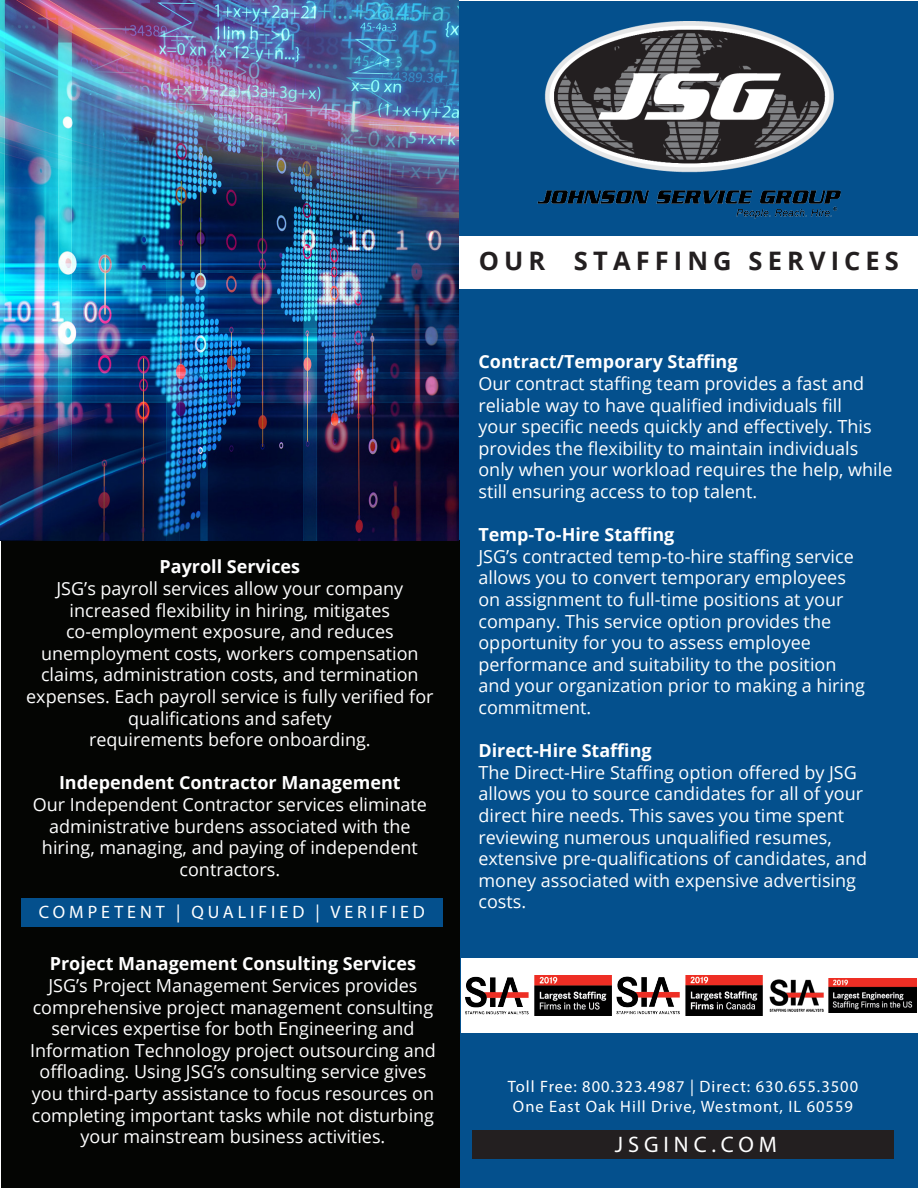
<style>
.page{position:relative;width:918px;height:1188px;background:#fff}
.page>*{position:absolute;margin:0;border:0;box-sizing:border-box;transform-origin:0 0}
.t1{font:700 25.5px "Open Sans";letter-spacing:.2em;color:#231f20}
.t2{font:22.5px "Myriad Pro";letter-spacing:.22em;color:#fff}
.t3{font:18px/21.6px "Open Sans";color:#fff;text-align:center}
.t4{font:700 18px "Open Sans";color:#fff}
.t5{font:18px "Myriad Pro";letter-spacing:.22em;color:#fff}
.t6{font:16.5px "Myriad Pro";letter-spacing:.06em;color:#fff}
</style>
<div class="page">
<div style="left:460px;top:1px;width:458px;height:1186px;background:#04508d"></div>
<div style="left:1px;top:540px;width:459px;height:647px;background:#040503"></div>
<div style="left:21px;top:898px;width:421px;height:29px;background:#04508d"></div>
<div style="left:473px;top:1130px;width:421px;height:29px;background:#231f20"></div>
<img style="left:537px;top:22px;width:304px;height:197px">
<div style="left:460px;top:237px;width:458px;height:52px;background:#fff"></div>
<img style="left:1px;top:1px;width:458px;height:540px">
<div style="left:461px;top:958px;width:457px;height:75px;background:#fff"></div>
<img style="left:465px;top:975px;width:147px;height:40px">
<img style="left:616px;top:975px;width:147px;height:40px">
<img style="left:769px;top:978px;width:148px;height:34px">
<p class="t4" style="left:160px;top:554px;width:142px">Payroll Services</p>
<p class="t3" style="left:26px;top:577px;width:409px">JSG’s payroll services allow your company increased flexibility in hiring, mitigates co-employment exposure, and reduces unemployment costs, workers compensation claims, administration costs, and termination expenses. Each payroll service is fully verified for qualifications and safety</p>
<p class="t3" style="left:89px;top:728px;width:283px">requirements before onboarding.</p>
<p class="t4" style="left:59px;top:770px;width:343px">Independent Contractor Management</p>
<p class="t3" style="left:33px;top:793px;width:396px">Our Independent Contractor services eliminate administrative burdens associated with the hiring, managing, and paying of independent contractors.</p>
<p class="t5" style="left:39px;top:901px;width:388px">COMPETENT | QUALIFIED | VERIFIED</p>
<p class="t4" style="left:50px;top:951px;width:368px">Project Management Consulting Services</p>
<p class="t3" style="left:30px;top:974px;width:407px">JSG’s Project Management Services provides comprehensive project management consulting services expertise for both Engineering and Information Technology project outsourcing and offloading. Using JSG’s consulting service gives you third-party assistance to focus resources on completing important tasks while not disturbing your mainstream business activities.</p>
<p class="t1" style="left:479px;top:243px;width:422px">OUR STAFFING SERVICES</p>
<p class="t4" style="left:478px;top:349px;width:261px">Contract/Temporary Staffing</p>
<p class="t3" style="left:478px;top:372px;width:416px;text-align:left">Our contract staffing team provides a fast and reliable way to have qualified individuals fill<br>your specific needs quickly and effectively. This provides the flexibility to maintain individuals only when your workload requires the help, while still ensuring access to top talent.</p>
<p class="t4" style="left:478px;top:522px;width:198px">Temp-To-Hire Staffing</p>
<p class="t3" style="left:478px;top:545px;width:388px;text-align:left">JSG’s contracted temp-to-hire staffing service allows you to convert temporary employees on assignment to full-time positions at your company. This service option provides the opportunity for you to assess employee performance and suitability to the position and your organization prior to making a hiring commitment.</p>
<p class="t4" style="left:478px;top:738px;width:175px">Direct-Hire Staffing</p>
<p class="t3" style="left:478px;top:761px;width:390px;text-align:left">The Direct-Hire Staffing option offered by JSG allows you to source candidates for all of your direct hire needs. This saves you time spent reviewing numerous unqualified resumes, extensive pre-qualifications of candidates, and money associated with expensive advertising costs.</p>
<p class="t6" style="left:508px;top:1076px;width:352px">Toll Free: 800.323.4987 | Direct: 630.655.3500</p>
<p class="t6" style="left:513px;top:1096px;width:341px">One East Oak Hill Drive, Westmont, IL 60559</p>
<p class="t2" style="left:615px;top:1131px;width:164px">JSGINC.COM</p>
</div>
